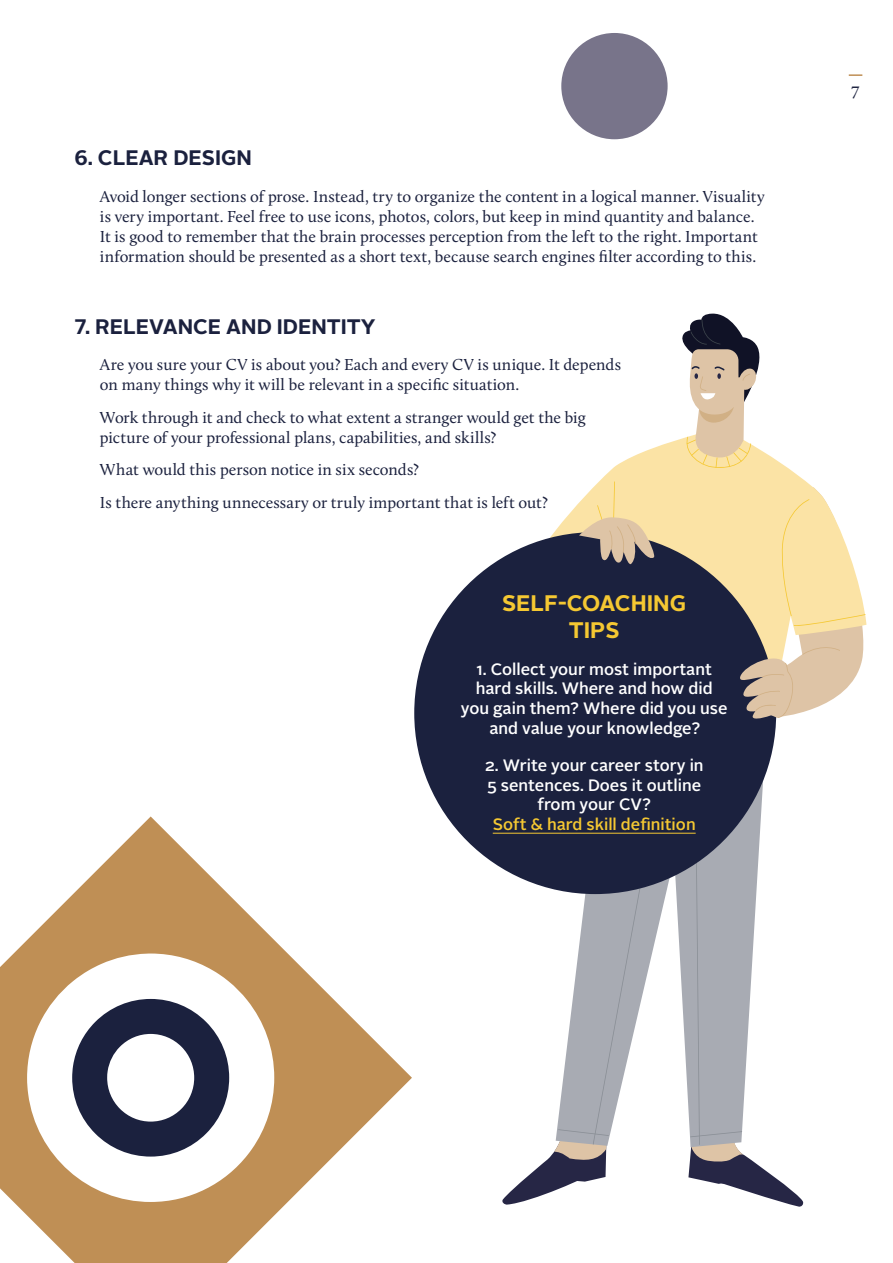
<style>
.page{position:relative;width:893px;height:1263px;background:#fff}
.page>*{position:absolute;margin:0;border:0;box-sizing:border-box;transform-origin:0 0}
.t1{font:700 22.5px/27px "Alright Sans";color:#f5c832;text-align:center}
.t2{font:700 21px "Alright Sans";color:#1b213e}
.t3{font:18px "Calluna";color:#1b213e}
.t4{font:16.5px/19.8px "Calluna";color:#1b213e}
.t5{font:500 16.5px/19.8px "Alright Sans";color:#fff;text-align:center}
.t6{font:500 16.5px "Alright Sans";color:#f5c832}
</style>
<div class="page">
<svg style="left:849px;top:74px;width:13px;height:2px"></svg>
<svg style="left:656px;top:765px;width:113px;height:362px;fill:#a8abb3"></svg>
<svg style="left:688px;top:1127px;width:116px;height:80px"></svg>
<svg style="left:502px;top:869px;width:154px;height:336px"></svg>
<svg style="left:696px;top:820px;width:4px;height:325px"></svg>
<svg style="left:521px;top:440px;width:292px;height:287px;fill:#fbe3a5"></svg>
<hr style="left:612px;top:481px;width:3px;height:78px;background:#f5c832">
<svg style="left:677px;top:313px;width:89px;height:155px"></svg>
<div style="left:414px;top:532px;width:362px;height:362px;background:#1b213e;border-radius:50%"></div>
<svg style="left:737px;top:487px;width:130px;height:233px"></svg>
<svg style="left:579px;top:505px;width:77px;height:60px"></svg>
<hr style="left:493px;top:833px;width:203px;height:1px;background:#f5c832">
<svg style="left:0;top:816px;width:412px;height:447px"></svg>
<div style="left:561px;top:33px;width:107px;height:106px;background:#78748a;border-radius:50%"></div>
<p class="t2" style="left:74px;top:143px;width:179px">6. CLEAR DESIGN</p>
<p class="t4" style="left:100px;top:187px;width:666px">Avoid longer sections of prose. Instead, try to organize the content in a logical manner. Visuality is very important. Feel free to use icons, photos, colors, but keep in mind quantity and balance.<br>It is good to remember that the brain processes perception from the left to the right. Important information should be presented as a short text, because search engines filter according to this.</p>
<p class="t2" style="left:74px;top:312px;width:303px">7. RELEVANCE AND IDENTITY</p>
<p class="t4" style="left:100px;top:355px;width:523px">Are you sure your CV is about you? Each and every CV is unique. It depends on many things why it will be relevant in a specific situation.</p>
<p class="t4" style="left:100px;top:407px;width:487px">Work through it and check to what extent a stranger would get the big picture of your professional plans, capabilities, and skills?</p>
<p class="t4" style="left:100px;top:453px;width:449px;line-height:32.5px">What would this person notice in six seconds?<br>Is there anything unnecessary or truly important that is left out?</p>
<h1 class="t1" style="left:502px;top:589px;width:186px">SELF-COACHING<br>TIPS</h1>
<p class="t5" style="left:461px;top:659px;width:268px">1. Collect your most important hard skills. Where and how did you gain them? Where did you use and value your knowledge?</p>
<p class="t5" style="left:485px;top:755px;width:220px">2. Write your career story in<br>5 sentences. Does it outline from your CV?</p>
<p class="t6" style="left:493px;top:813px;width:204px">Soft &amp; hard skill definition</p>
<p class="t3" style="left:851px;top:78px;width:10px">7</p>
</div>
